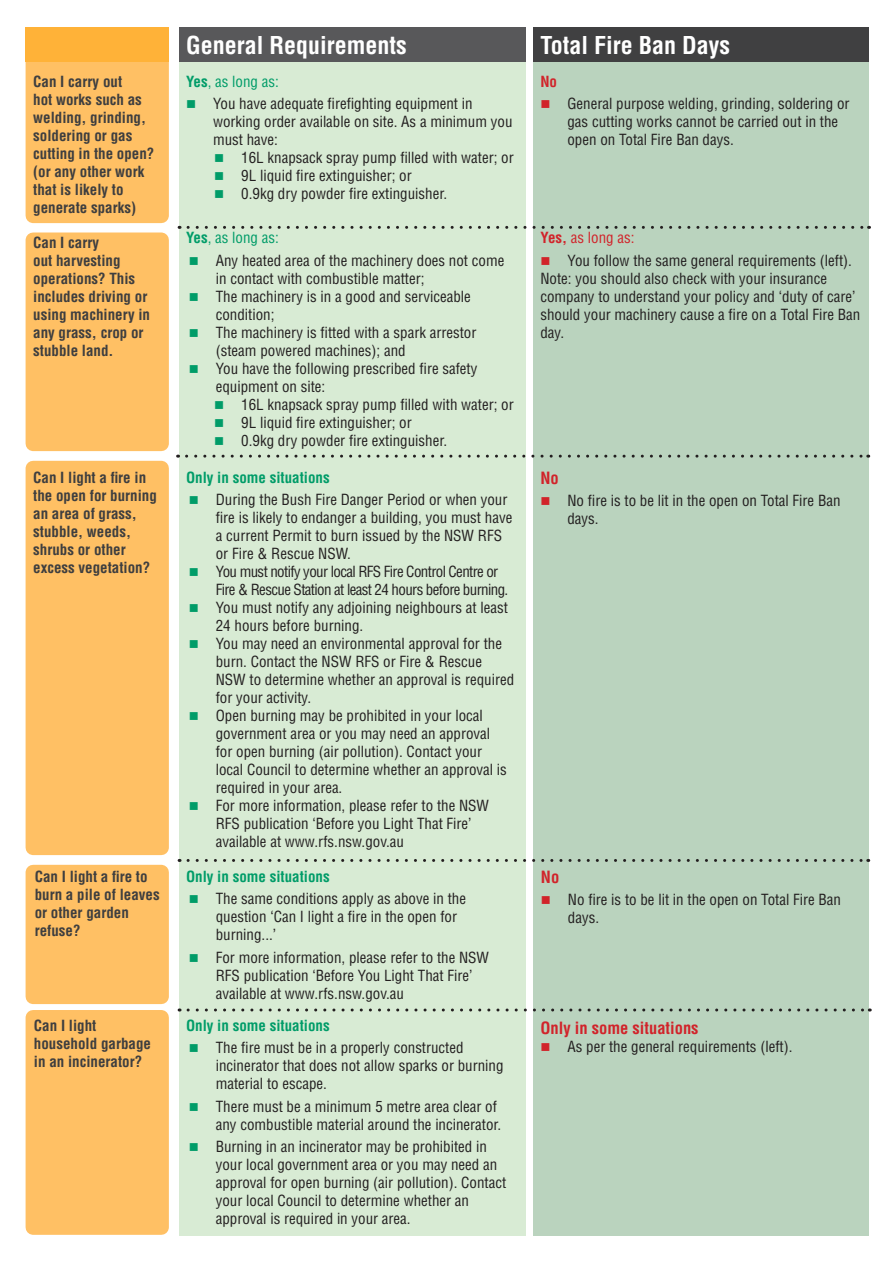
<style>
.page{position:relative;width:893px;height:1263px;background:#fff}
.page>*{position:absolute;margin:0;border:0;box-sizing:border-box;transform-origin:0 0}
.t1{font:700 condensed 24px "Helvetica LT Std";color:#fff}
.t2{font:700 condensed 16.5px "Helvetica LT Std";color:#d1232a}
.t3{font:condensed 15px/18px "Helvetica LT Std";color:#231f20}
.t4{font:700 condensed 15px/18px "Helvetica LT Std";color:#3e3e3f}
.t5{font:condensed 15px/18px "Helvetica LT Std";letter-spacing:-.04em;color:#231f20}
.t6{font:700 condensed 15px "Helvetica LT Std";color:#009c68}
.t7{font:condensed 15px "Helvetica LT Std";color:#009c68}
.t8{font:condensed 15px "Helvetica LT Std";color:#d1232a}
.t9{font:700 condensed 15px "Helvetica LT Std";color:#d1232a}
.s1{font-weight:700}
</style>
<div class="page">
<div style="left:533px;top:29px;width:335px;height:1206px;background:#bad3be"></div>
<div style="left:179px;top:27px;width:346px;height:1208px;background:#d8ebd4"></div>
<div style="left:26px;top:27px;width:143px;height:196px;background:#ffc064"></div>
<div style="left:179px;top:27px;width:346px;height:35px;background:#58585a"></div>
<div style="left:533px;top:27px;width:335px;height:35px;background:#404041"></div>
<div style="left:26px;top:27px;width:143px;height:35px;background:#ffb238"></div>
<div style="left:26px;top:232px;width:143px;height:219px;background:#ffc064"></div>
<div style="left:26px;top:461px;width:143px;height:394px;background:#ffc064"></div>
<div style="left:26px;top:865px;width:143px;height:139px;background:#ffc064"></div>
<div style="left:26px;top:1010px;width:143px;height:225px;background:#ffc064"></div>
<svg style="left:188px;top:226px;width:681px;height:3px"></svg>
<svg style="left:187px;top:455px;width:682px;height:3px"></svg>
<svg style="left:188px;top:859px;width:681px;height:3px"></svg>
<svg style="left:188px;top:1008px;width:682px;height:3px"></svg>
<p class="t1" style="left:186px;top:30px;width:222px">General Requirements</p>
<p class="t1" style="left:541px;top:30px;width:191px">Total Fire Ban Days</p>
<p class="t4" style="left:33px;top:72px;width:123px">Can I carry out<br>hot works such as welding, grinding, soldering or gas cutting in the open?</p>
<p class="t4" style="left:33px;top:162px;width:113px">(or any other work that is likely to generate sparks)</p>
<p class="t4" style="left:33px;top:233px;width:118px">Can I carry<br>out harvesting operations? This includes driving or using machinery in any grass, crop or stubble land.</p>
<p class="t7" style="left:186px;top:228px;width:94px"><span class="s1">Yes</span>, as long as:</p>
<p class="t7" style="left:186px;top:72px;width:94px"><span class="s1">Yes</span>, as long as:</p>
<p class="t3" style="left:213px;top:95px;width:301px">You have adequate firefighting equipment in working order available on site. As a minimum you must have:</p>
<p class="t3" style="left:241px;top:149px;width:274px">16L knapsack spray pump filled with water; or</p>
<p class="t3" style="left:241px;top:167px;width:172px">9L liquid fire extinguisher; or</p>
<p class="t3" style="left:241px;top:185px;width:207px">0.9kg dry powder fire extinguisher.</p>
<p class="t3" style="left:216px;top:251px;width:290px">Any heated area of the machinery does not come in contact with combustible matter;</p>
<p class="t3" style="left:216px;top:287px;width:256px">The machinery is in a good and serviceable condition;</p>
<p class="t3" style="left:216px;top:323px;width:262px">The machinery is fitted with a spark arrestor (steam powered machines); and</p>
<p class="t3" style="left:216px;top:359px;width:263px">You have the following prescribed fire safety equipment on site:</p>
<p class="t3" style="left:241px;top:395px;width:274px">16L knapsack spray pump filled with water; or</p>
<p class="t3" style="left:241px;top:413px;width:172px">9L liquid fire extinguisher; or</p>
<p class="t3" style="left:241px;top:431px;width:207px">0.9kg dry powder fire extinguisher.</p>
<p class="t4" style="left:33px;top:469px;width:125px">Can I light a fire in the open for burning an area of grass, stubble, weeds, shrubs or other</p>
<p class="t4" style="left:33px;top:559px;width:119px">excess vegetation?</p>
<p class="t6" style="left:186px;top:468px;width:145px">Only in some situations</p>
<p class="t3" style="left:216px;top:491px;width:298px">During the Bush Fire Danger Period or when your fire is likely to endanger a building, you must have a current Permit to burn issued by the NSW RFS or Fire &amp; Rescue NSW.</p>
<p class="t5" style="left:216px;top:563px;width:294px">You must notify your local RFS Fire Control Centre or<br>Fire &amp; Rescue Station at least 24 hours before burning.</p>
<p class="t3" style="left:216px;top:599px;width:294px">You must notify any adjoining neighbours at least<br>24 hours before burning.</p>
<p class="t3" style="left:216px;top:635px;width:300px">You may need an environmental approval for the burn. Contact the NSW RFS or Fire &amp; Rescue NSW to determine whether an approval is required for your activity.</p>
<p class="t3" style="left:216px;top:707px;width:293px">Open burning may be prohibited in your local government area or you may need an approval for open burning (air pollution). Contact your local Council to determine whether an approval is required in your area.</p>
<p class="t3" style="left:216px;top:797px;width:275px">For more information, please refer to the NSW<br>RFS publication ‘Before you Light That Fire’ available at www.rfs.nsw.gov.au</p>
<p class="t4" style="left:35px;top:867px;width:126px">Can I light a fire to burn a pile of leaves or other garden refuse?</p>
<p class="t6" style="left:186px;top:867px;width:145px">Only in some situations</p>
<p class="t3" style="left:216px;top:890px;width:252px">The same conditions apply as above in the question ‘Can I light a fire in the open for burning...’</p>
<p class="t3" style="left:216px;top:948px;width:275px">For more information, please refer to the NSW<br>RFS publication ‘Before You Light That Fire’ available at www.rfs.nsw.gov.au</p>
<p class="t4" style="left:34px;top:1016px;width:119px">Can I light household garbage in an incinerator?</p>
<p class="t6" style="left:186px;top:1016px;width:145px">Only in some situations</p>
<p class="t3" style="left:216px;top:1039px;width:289px">The fire must be in a properly constructed incinerator that does not allow sparks or burning material to escape.</p>
<p class="t3" style="left:216px;top:1097px;width:287px">There must be a minimum 5 metre area clear of any combustible material around the incinerator.</p>
<p class="t3" style="left:216px;top:1137px;width:292px">Burning in an incinerator may be prohibited in your local government area or you may need an approval for open burning (air pollution). Contact your local Council to determine whether an approval is required in your area.</p>
<p class="t9" style="left:540px;top:72px;width:18px">No</p>
<p class="t3" style="left:567px;top:95px;width:283px">General purpose welding, grinding, soldering or gas cutting works cannot be carried out in the open on Total Fire Ban days.</p>
<p class="t8" style="left:540px;top:228px;width:96px"><span class="s1">Yes,</span> as long as:</p>
<p class="t3" style="left:567px;top:251px;width:286px">You follow the same general requirements (left).</p>
<p class="t3" style="left:540px;top:269px;width:321px">Note: you should also check with your insurance company to understand your policy and ‘duty of care’ should your machinery cause a fire on a Total Fire Ban day.</p>
<p class="t2" style="left:540px;top:468px;width:20px">No</p>
<p class="t3" style="left:567px;top:492px;width:274px">No fire is to be lit in the open on Total Fire Ban days.</p>
<p class="t2" style="left:541px;top:867px;width:20px">No</p>
<p class="t3" style="left:568px;top:891px;width:274px">No fire is to be lit in the open on Total Fire Ban days.</p>
<p class="t2" style="left:540px;top:1017px;width:160px">Only in some situations</p>
<p class="t3" style="left:567px;top:1037px;width:226px">As per the general requirements (left).</p>
</div>
